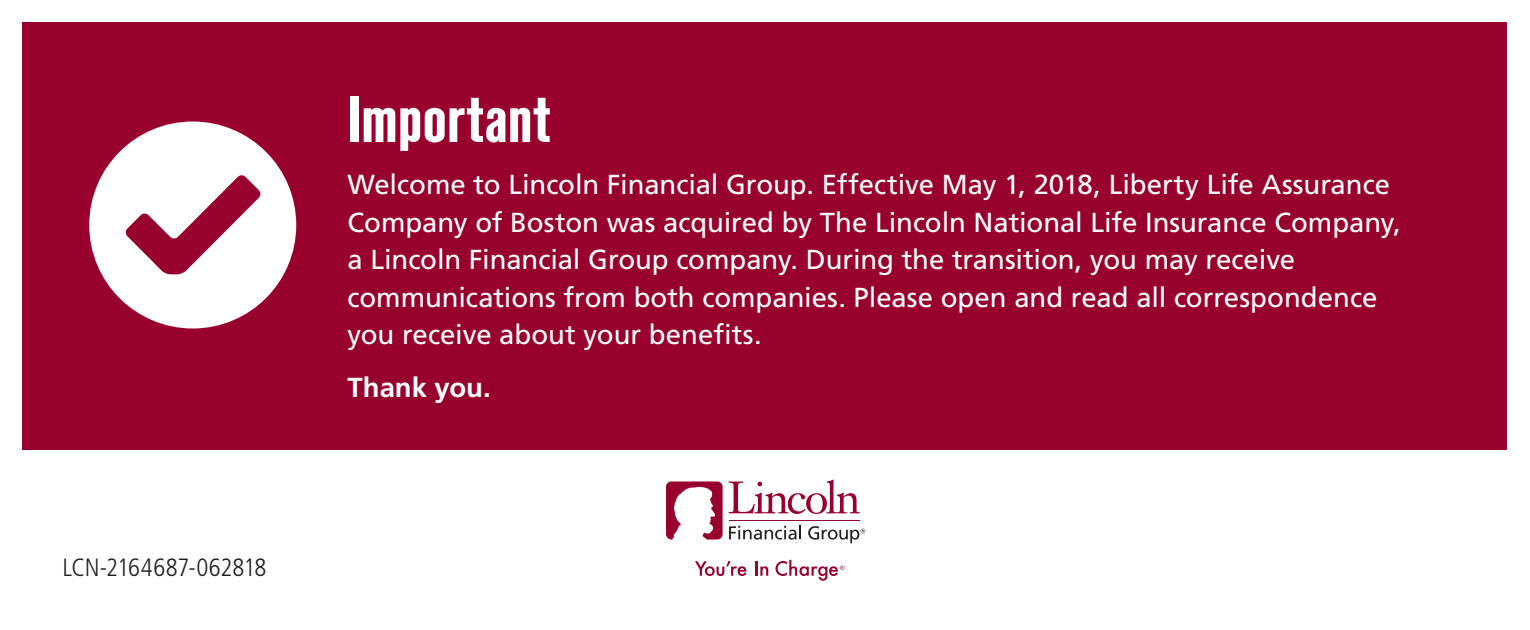
<style>
.page{position:relative;width:1530px;height:630px;background:#fff}
.page>*{position:absolute;margin:0;border:0;box-sizing:border-box;transform-origin:0 0}
.Subhead_1_DIN_PRO_Co{font:700 condensed 65px "Standard CT";color:#fff}
.Body_Main{font:27.5px/37.5px "Frutiger LT Std";letter-spacing:-.005em;color:#fff}
.Body_Main-2{font:700 27.5px "Frutiger LT Std";color:#fff}
.t1{font:300 condensed 25px "Frutiger LT Std";letter-spacing:-.015em;color:#231f20}
</style>
<div class="page">
<div style="left:22px;top:22px;width:1486px;height:428px;background:#98012d"></div>
<svg style="left:729px;top:525px;width:72px;height:15px"></svg>
<svg style="left:666px;top:481px;width:57px;height:58px"></svg>
<svg style="left:729px;top:480px;width:131px;height:34px"></svg>
<hr style="left:729px;top:520px;width:130px;height:1px;background:#98012d">
<svg style="left:695px;top:561px;width:51px;height:15px"></svg>
<svg style="left:755px;top:561px;width:13px;height:15px"></svg>
<svg style="left:808px;top:526px;width:57px;height:17px"></svg>
<svg style="left:775px;top:560px;width:70px;height:21px"></svg>
<svg style="left:89px;top:122px;width:207px;height:207px;fill:#fff"></svg>
<p class="t1" style="left:62px;top:553px;width:206px">LCN-2164687-062818</p>
<p class="Subhead_1_DIN_PRO_Co" style="left:347px;top:83px;width:205px">Important</p>
<p class="Body_Main" style="left:347px;top:166px;width:1055px">Welcome to Lincoln Financial Group. Effective May 1, 2018, Liberty Life Assurance Company of Boston was acquired by The Lincoln National Life Insurance Company, a Lincoln Financial Group company. During the transition, you may receive communications from both companies. Please open and read all correspondence you receive about your benefits.</p>
<p class="Body_Main-2" style="left:347px;top:371px;width:145px">Thank you.</p>
</div>
